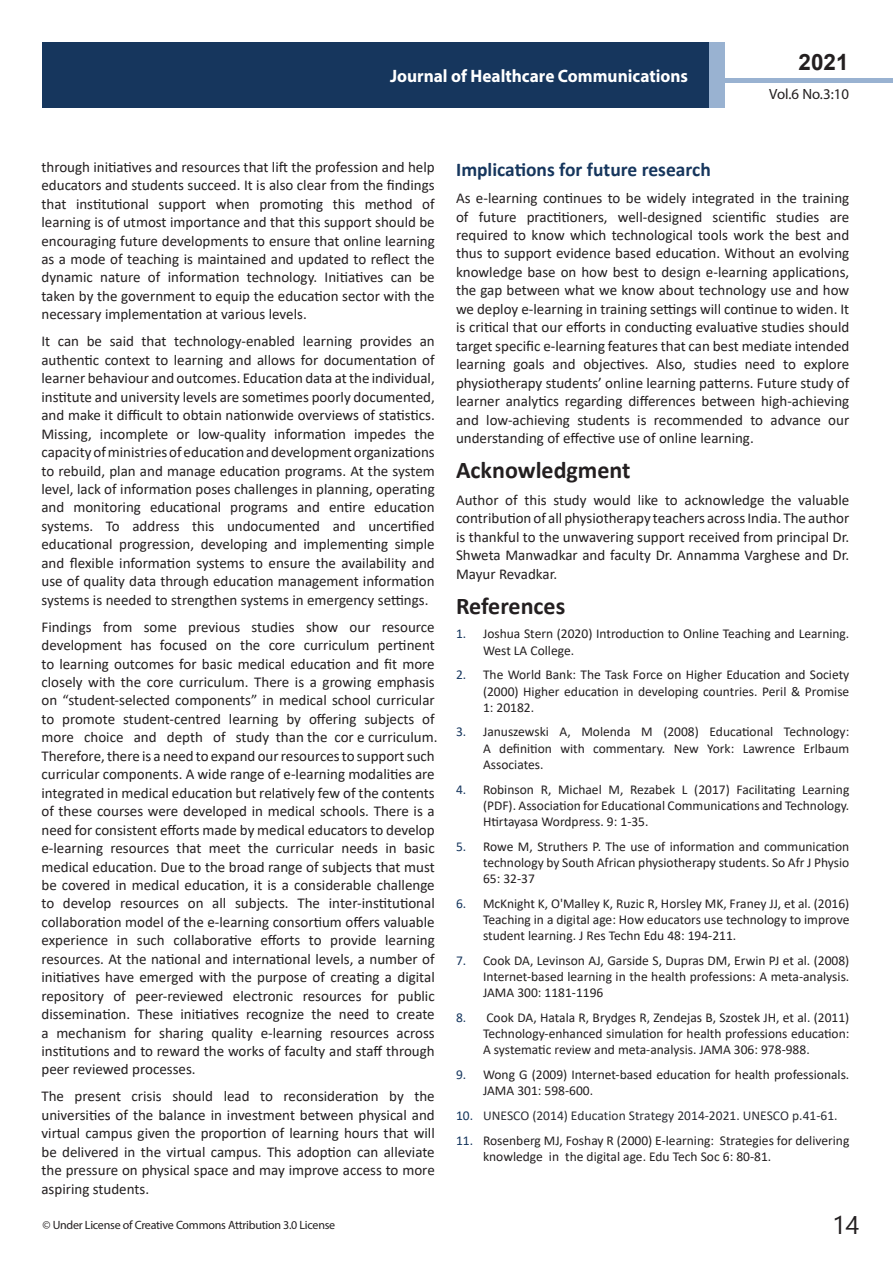
<style>
.page{position:relative;width:893px;height:1263px;background:#fff}
.page>*{position:absolute;margin:0;border:0;box-sizing:border-box;transform-origin:0 0}
.t1{font:25.5px "Nirmala UI";color:#231f20}
.t2{font:700 24px "Calibri";color:#231f20}
.t3{font:700 22.5px "Arial";color:#231f20}
.t4{font:700 19.5px "Calibri";color:#16365d}
.t5{font:700 18px "Myriad Pro";color:#fff;scale:.96 1}
.t6{font:15px/18.5px "Calibri";color:#231f20;text-align:justify}
.t7{font:14.85px "Myriad Pro";color:#231f20}
.t8{font:13.5px/16.2px "Calibri";color:#231f20;text-align:justify}
.t9{font:13.5px "Calibri";color:#2c2e35}
.t10{font:13.5px "Calibri";color:#16365d}
.t11{font:12px "Myriad Pro";letter-spacing:-.02em;color:#231f20}
.s1{color:#16365d}
</style>
<div class="page">
<div style="left:43px;top:42px;width:666px;height:66px;background:#16365d"></div>
<div style="left:709px;top:42px;width:16px;height:66px;background:#99b2d1"></div>
<hr style="left:724px;top:78px;width:169px;height:4px;background:#99b2d1">
<p class="t5" style="left:390px;top:65px;width:312px">Journal of Healthcare Communications</p>
<p class="t5" style="left:584px;top:75px;width:128px">ISSN 1698-9465</p>
<h3 class="t3" style="left:799px;top:46px;width:52px">2021</h3>
<p class="t7" style="left:769px;top:84px;width:81px">Vol.6 No.3:10</p>
<p class="t6" style="left:41px;top:157px;width:395px">through initiatives and resources that lift the profession and help educators and students succeed. It is also clear from the findings that institutional support when promoting this method of learning is of utmost importance and that this support should be encouraging future developments to ensure that online learning as a mode of teaching is maintained and updated to reflect the dynamic nature of information technology. Initiatives can be taken by the government to equip the education sector with the necessary implementation at various levels.</p>
<p class="t6" style="left:41px;top:332px;width:395px">It can be said that technology-enabled learning provides an authentic context to learning and allows for documentation of learner behaviour and outcomes. Education data at the individual, institute and university levels are sometimes poorly documented, and make it difficult to obtain nationwide overviews of statistics.<br>Missing, incomplete or low-quality information impedes the capacity of ministries of education and development organizations to rebuild, plan and manage education programs. At the system level, lack of information poses challenges in planning, operating and monitoring educational programs and entire education systems. To address this undocumented and uncertified educational progression, developing and implementing simple and flexible information systems to ensure the availability and use of quality data through education management information systems is needed to strengthen systems in emergency settings.</p>
<p class="t6" style="left:41px;top:617px;width:398px;text-align:left">Findings from some previous studies show our resource development has focused on the core curriculum pertinent to learning outcomes for basic medical education and fit more closely with the core curriculum. There is a growing emphasis on “student-selected components” in medical school curricular to promote student-centred learning by offering subjects of more choice and depth of study than the cor e curriculum.<br>Therefore, there is a need to expand our resources to support such curricular components. A wide range of e-learning modalities are integrated in medical education but relatively few of the contents of these courses were developed in medical schools. There is a need for consistent efforts made by medical educators to develop e-learning resources that meet the curricular needs in basic medical education. Due to the broad range of subjects that must be covered in medical education, it is a considerable challenge to develop resources on all subjects. The inter-institutional collaboration model of the e-learning consortium offers valuable experience in such collaborative efforts to provide learning resources. At the national and international levels, a number of initiatives have emerged with the purpose of creating a digital repository of peer-reviewed electronic resources for public dissemination. These initiatives recognize the need to create a mechanism for sharing quality e-learning resources across institutions and to reward the works of faculty and staff through peer reviewed processes.</p>
<p class="t6" style="left:41px;top:1087px;width:395px">The present crisis should lead to reconsideration by the universities of the balance in investment between physical and virtual campus given the proportion of learning hours that will be delivered in the virtual campus. This adoption can alleviate the pressure on physical space and may improve access to more aspiring students.</p>
<p class="t11" style="left:43px;top:1218px;width:294px">© Under License of Creative Commons Attribution 3.0 License</p>
<h3 class="t4" style="left:456px;top:156px;width:256px">Implications for future research</h3>
<p class="t6" style="left:456px;top:189px;width:395px">As e-learning continues to be widely integrated in the training of future practitioners, well-designed scientific studies are required to know which technological tools work the best and thus to support evidence based education. Without an evolving knowledge base on how best to design e-learning applications, the gap between what we know about technology use and how we deploy e-learning in training settings will continue to widen. It is critical that our efforts in conducting evaluative studies should target specific e-learning features that can best mediate intended learning goals and objectives. Also, studies need to explore physiotherapy students’ online learning patterns. Future study of learner analytics regarding differences between high-achieving and low-achieving students is recommended to advance our understanding of effective use of online learning.</p>
<h2 class="t2" style="left:456px;top:453px;width:176px">Acknowledgment</h2>
<p class="t6" style="left:456px;top:490px;width:395px">Author of this study would like to acknowledge the valuable contribution of all physiotherapy teachers across India. The author is thankful to the unwavering support received from principal Dr.<br>Shweta Manwadkar and faculty Dr. Annamma Varghese and Dr.<br>Mayur Revadkar.</p>
<h2 class="t2" style="left:456px;top:589px;width:111px">References</h2>
<p class="t8" style="left:483px;top:625px;width:368px;text-indent:-27px"><span class="s1">1.</span> Joshua Stern (2020) Introduction to Online Teaching and Learning.<br>West LA College.</p>
<p class="t8" style="left:483px;top:666px;width:368px;text-indent:-27px"><span class="s1">2.</span> The World Bank: The Task Force on Higher Education and Society (2000) Higher education in developing countries. Peril &amp; Promise 1: 20182.</p>
<p class="t8" style="left:483px;top:723px;width:368px;text-indent:-27px"><span class="s1">3.</span> Januszewski A, Molenda M (2008) Educational Technology:<br>A definition with commentary. New York: Lawrence Erlbaum Associates.</p>
<p class="t8" style="left:483px;top:781px;width:368px;text-indent:-27px"><span class="s1">4.</span> Robinson R, Michael M, Rezabek L (2017) Facilitating Learning (PDF). Association for Educational Communications and Technology.<br>Htirtayasa Wordpress. 9: 1-35.</p>
<p class="t8" style="left:483px;top:838px;width:368px;text-indent:-27px"><span class="s1">5.</span> Rowe M, Struthers P. The use of information and communication technology by South African physiotherapy students. So Afr J Physio 65: 32-37</p>
<p class="t8" style="left:483px;top:895px;width:368px;text-indent:-27px"><span class="s1">6.</span> McKnight K, O'Malley K, Ruzic R, Horsley MK, Franey JJ, et al. (2016)<br>Teaching in a digital age: How educators use technology to improve student learning. J Res Techn Edu 48: 194-211.</p>
<p class="t8" style="left:483px;top:952px;width:368px;text-indent:-27px"><span class="s1">7.</span> Cook DA, Levinson AJ, Garside S, Dupras DM, Erwin PJ et al. (2008)<br>Internet-based learning in the health professions: A meta-analysis.<br>JAMA 300: 1181-1196</p>
<p class="t8" style="left:483px;top:1009px;width:368px;text-indent:-27px"><span class="s1">8.</span> Cook DA, Hatala R, Brydges R, Zendejas B, Szostek JH, et al. (2011)<br>Technology-enhanced simulation for health professions education:<br>A systematic review and meta-analysis. JAMA 306: 978-988.</p>
<p class="t8" style="left:483px;top:1066px;width:368px;text-indent:-27px"><span class="s1">9.</span> Wong G (2009) Internet-based education for health professionals.<br>JAMA 301: 598-600.</p>
<p class="t10" style="left:456px;top:1106px;width:19px">10.</p>
<p class="t8" style="left:483px;top:1132px;width:368px;text-indent:-27px"><span class="s1">11.</span> Rosenberg MJ, Foshay R (2000) E-learning: Strategies for delivering knowledge in the digital age. Edu Tech Soc 6: 80-81.</p>
<p class="t9" style="left:483px;top:1106px;width:356px">UNESCO (2014) Education Strategy 2014-2021. UNESCO p.41-61.</p>
<h1 class="t1" style="left:832px;top:1204px;width:29px">14</h1>
</div>
